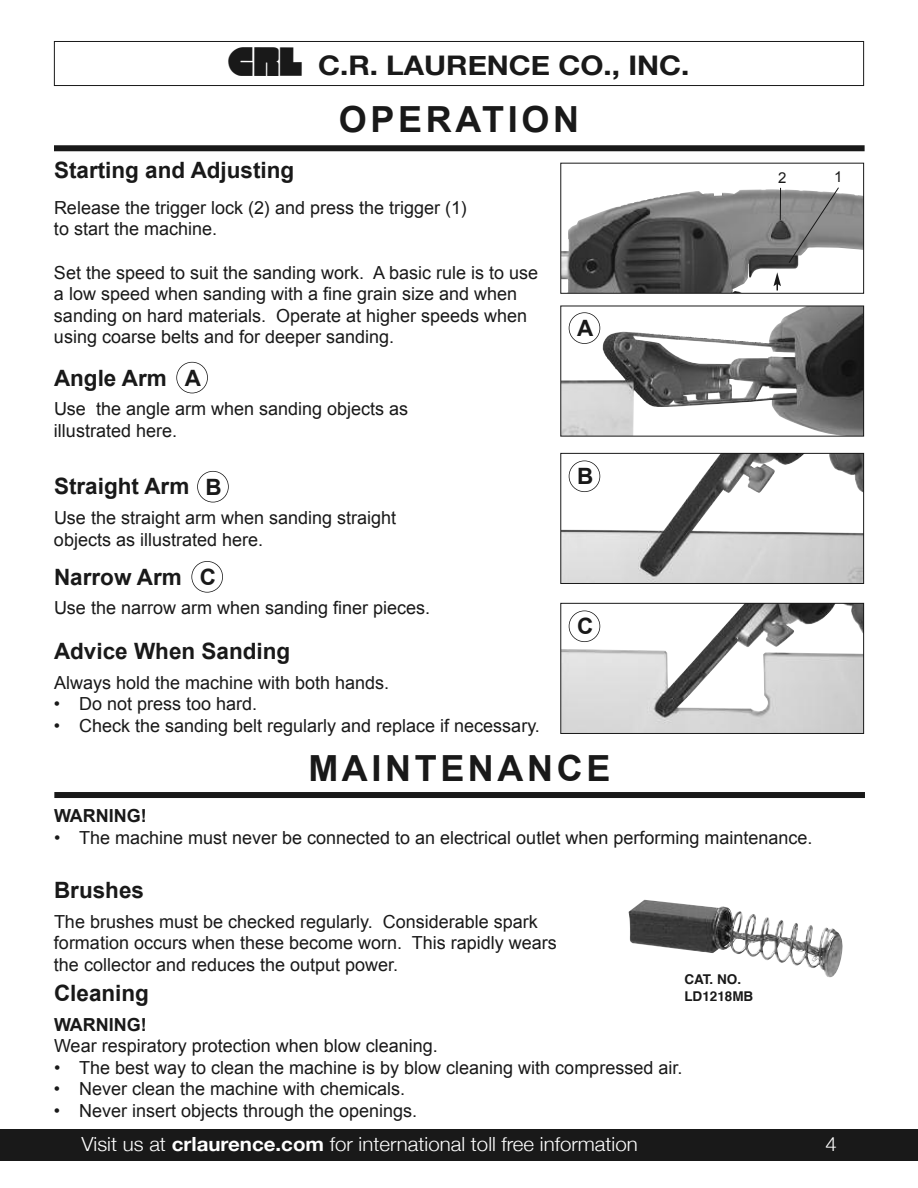
<style>
.page{position:relative;width:918px;height:1188px;background:#fff}
.page>*{position:absolute;margin:0;border:0;box-sizing:border-box;transform-origin:0 0}
.t1{font:700 36px "Arial";letter-spacing:.1em;color:#191919}
.t2{font:700 27px "Helvetica Neue";color:#191919;scale:1.1 1}
.t3{font:700 22.5px "Arial";color:#191919}
.t4{font:300 19.5px "Helvetica Neue";color:#fff;scale:1.05 1}
.t5{font:18px/21.6px "Arial";color:#191919}
.t6{font:700 18px "Arial";color:#191919}
.t7{font:15px "Arial";color:#191919}
.t8{font:700 13.5px/16.2px "Helvetica";color:#191919}
.s1{font-family:"CRLLOGO";font-weight:400;font-size:36px}
.s2{font-weight:700}
</style>
<div class="page">
<div style="left:0;top:1129px;width:918px;height:32px;background:#191919"></div>
<div style="left:54px;top:41px;width:810px;height:45px;border:1px solid #191919"></div>
<div style="left:54px;top:145px;width:811px;height:6px;background:#191919"></div>
<div style="left:54px;top:792px;width:811px;height:6px;background:#191919"></div>
<img style="left:629px;top:900px;width:214px;height:78px">
<img style="left:562px;top:332px;width:300px;height:103px">
<div style="left:560px;top:306px;width:304px;height:131px;border:1px solid #191919"></div>
<img style="left:562px;top:189px;width:300px;height:103px">
<div style="left:560px;top:163px;width:304px;height:131px;border:1px solid #191919"></div>
<img style="left:562px;top:455px;width:300px;height:127px">
<div style="left:560px;top:453px;width:304px;height:131px;border:1px solid #191919"></div>
<img style="left:562px;top:605px;width:300px;height:127px">
<div style="left:560px;top:603px;width:304px;height:131px;border:1px solid #191919"></div>
<svg style="left:788px;top:187px;width:52px;height:77px"></svg>
<hr style="left:780px;top:188px;width:1px;height:32px;background:#191919">
<svg style="left:774px;top:272px;width:7px;height:18px"></svg>
<div style="left:176px;top:362px;width:32px;height:31px;border:2px solid #191919;border-radius:50%"></div>
<div style="left:197px;top:471px;width:32px;height:31px;border:2px solid #191919;border-radius:50%"></div>
<div style="left:191px;top:561px;width:32px;height:32px;border:2px solid #191919;border-radius:50%"></div>
<div style="left:569px;top:312px;width:31px;height:32px;border:2px solid #191919;border-radius:50%"></div>
<div style="left:569px;top:460px;width:31px;height:32px;border:2px solid #191919;border-radius:50%"></div>
<div style="left:569px;top:610px;width:31px;height:32px;border:2px solid #191919;border-radius:50%"></div>
<h2 class="t2" style="left:229px;top:48px;width:420px"><span class="s1">A</span> C.R. LAURENCE CO., INC.</h2>
<h1 class="t1" style="left:339px;top:100px;width:242px">OPERATION</h1>
<p class="t3" style="left:54px;top:158px;width:242px">Starting and Adjusting</p>
<p class="t5" style="left:54px;top:197px;width:415px">Release the trigger lock (2) and press the trigger (1) to start the machine.</p>
<p class="t5" style="left:54px;top:261px;width:486px">Set the speed to suit the sanding work. A basic rule is to use a low speed when sanding with a fine grain size and when sanding on hard materials. Operate at higher speeds when using coarse belts and for deeper sanding.</p>
<p class="t3" style="left:54px;top:365px;width:114px">Angle Arm</p>
<p class="t5" style="left:54px;top:398px;width:356px">Use the angle arm when sanding objects as illustrated here.</p>
<p class="t3" style="left:577px;top:316px;width:18px">A</p>
<p class="t3" style="left:185px;top:365px;width:18px">A</p>
<p class="t7" style="left:778px;top:169px;width:10px">2</p>
<p class="t7" style="left:834px;top:169px;width:10px">1</p>
<p class="t3" style="left:577px;top:464px;width:18px">B</p>
<p class="t3" style="left:54px;top:474px;width:137px">Straight Arm</p>
<p class="t5" style="left:54px;top:507px;width:344px">Use the straight arm when sanding straight objects as illustrated here.</p>
<p class="t3" style="left:54px;top:564px;width:129px">Narrow Arm</p>
<p class="t5" style="left:54px;top:597px;width:378px">Use the narrow arm when sanding finer pieces.</p>
<p class="t3" style="left:54px;top:639px;width:238px">Advice When Sanding</p>
<p class="t5" style="left:54px;top:671px;width:337px">Always hold the machine with both hands.</p>
<p class="t5" style="left:54px;top:693px;width:205px">• Do not press too hard.</p>
<p class="t5" style="left:54px;top:715px;width:488px">• Check the sanding belt regularly and replace if necessary.</p>
<h1 class="t1" style="left:308px;top:748px;width:303px">MAINTENANCE</h1>
<p class="t6" style="left:54px;top:806px;width:94px">WARNING!</p>
<p class="t5" style="left:54px;top:827px;width:760px">• The machine must never be connected to an electrical outlet when performing maintenance.</p>
<p class="t3" style="left:54px;top:878px;width:92px">Brushes</p>
<p class="t5" style="left:54px;top:911px;width:504px">The brushes must be checked regularly. Considerable spark formation occurs when these become worn. This rapidly wears the collector and reduces the output power.</p>
<p class="t3" style="left:54px;top:981px;width:97px">Cleaning</p>
<p class="t6" style="left:54px;top:1014px;width:94px">WARNING!</p>
<p class="t5" style="left:54px;top:1035px;width:385px">Wear respiratory protection when blow cleaning.</p>
<p class="t5" style="left:54px;top:1057px;width:630px">• The best way to clean the machine is by blow cleaning with compressed air.</p>
<p class="t5" style="left:54px;top:1078px;width:353px">• Never clean the machine with chemicals.</p>
<p class="t5" style="left:54px;top:1100px;width:365px">• Never insert objects through the openings.</p>
<p class="t3" style="left:206px;top:474px;width:18px">B</p>
<p class="t3" style="left:200px;top:564px;width:18px">C</p>
<p class="t3" style="left:577px;top:614px;width:18px">C</p>
<p class="t8" style="left:684px;top:973px;width:71px">CAt. No.<br>LD1218MB</p>
<p class="t4" style="left:81px;top:1132px;width:531px">Visit us at <span class="s2">crlaurence.com</span> for international toll free information</p>
<p class="t4" style="left:826px;top:1132px;width:12px">4</p>
</div>
